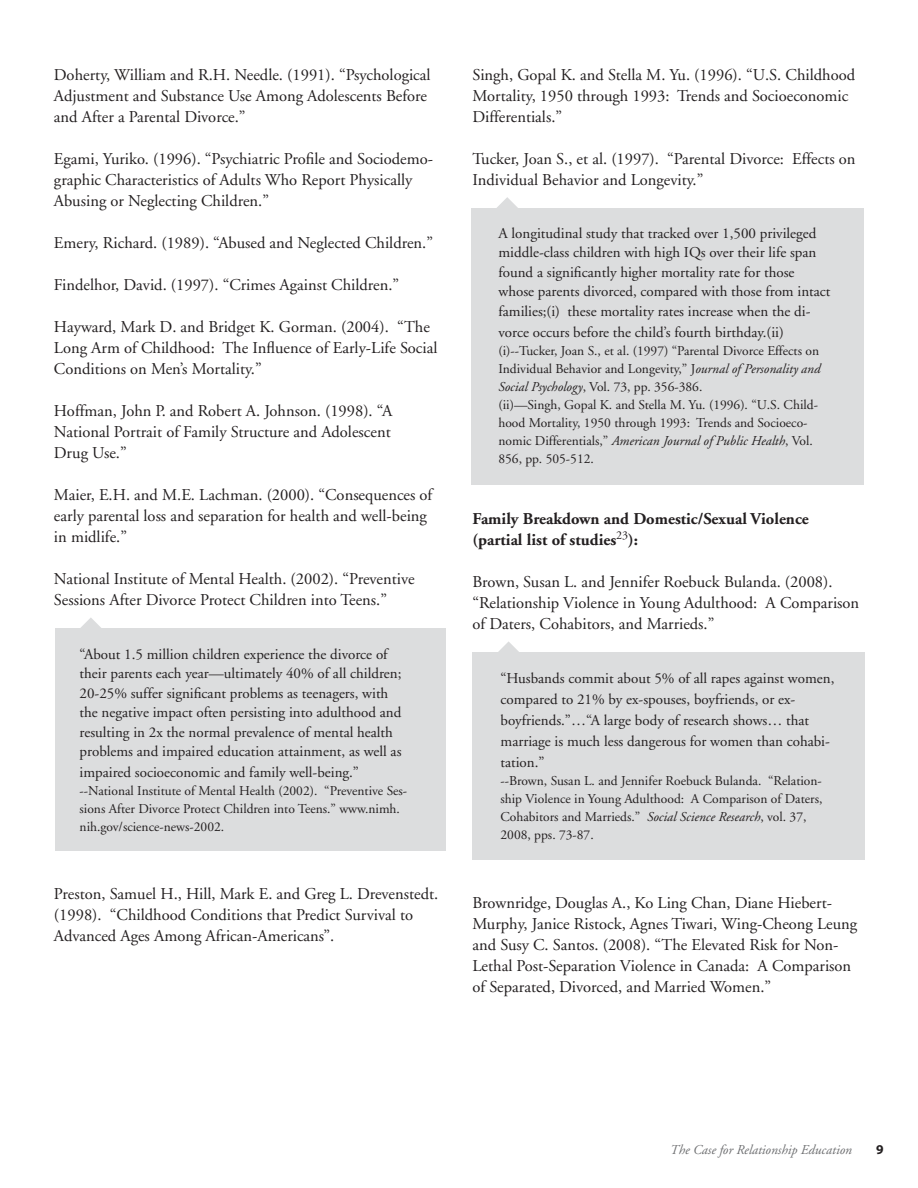
<style>
.page{position:relative;width:918px;height:1188px;background:#fff}
.page>*{position:absolute;margin:0;border:0;box-sizing:border-box;transform-origin:0 0}
.t1{font:16.5px/21px "Adobe Garamond";color:#231f20}
.t2{font:700 16.5px/21px "Adobe Garamond";color:#231f20}
.t3{font:15px/19.5px "Adobe Garamond";color:#231f20}
.t4{font:13.5px/18px "Adobe Garamond";color:#231f20}
.t5{font:italic 13.5px "Adobe Garamond";color:#6d6e70}
.t6{font:700 13.5px "Myriad Pro";color:#231f20}
.s1{font-style:italic}
</style>
<div class="page">
<div style="left:55px;top:629px;width:391px;height:222px;background:#dcddde"></div>
<svg style="left:79px;top:618px;width:24px;height:11px"></svg>
<div style="left:471px;top:209px;width:393px;height:276px;background:#dcddde"></div>
<svg style="left:495px;top:197px;width:24px;height:12px"></svg>
<div style="left:473px;top:653px;width:392px;height:207px;background:#dcddde"></div>
<svg style="left:497px;top:641px;width:23px;height:12px"></svg>
<p class="t1" style="left:54px;top:65px;width:378px">Doherty, William and R.H. Needle. (1991). “Psychological<br>Adjustment and Substance Use Among Adolescents Before and After a Parental Divorce.”</p>
<p class="t1" style="left:54px;top:149px;width:381px">Egami, Yuriko. (1996). “Psychiatric Profile and Sociodemo&shy;graphic Characteristics of Adults Who Report Physically<br>Abusing or Neglecting Children.”</p>
<p class="t1" style="left:54px;top:233px;width:381px">Emery, Richard. (1989). “Abused and Neglected Children.”</p>
<p class="t1" style="left:54px;top:275px;width:347px">Findelhor, David. (1997). “Crimes Against Children.”</p>
<p class="t1" style="left:54px;top:317px;width:385px">Hayward, Mark D. and Bridget K. Gorman. (2004). “The<br>Long Arm of Childhood: The Influence of Early-Life Social<br>Conditions on Men’s Mortality.”</p>
<p class="t1" style="left:54px;top:401px;width:340px;text-align:justify">Hoffman, John P. and Robert A. Johnson. (1998). “A National Portrait of Family Structure and Adolescent Drug Use.”</p>
<p class="t1" style="left:54px;top:485px;width:380px">Maier, E.H. and M.E. Lachman. (2000). “Consequences of early parental loss and separation for health and well-being in midlife.”</p>
<p class="t1" style="left:54px;top:569px;width:362px">National Institute of Mental Health. (2002). “Preventive<br>Sessions After Divorce Protect Children into Teens.”</p>
<p class="t3" style="left:80px;top:645px;width:323px">“About 1.5 million children experience the divorce of their parents each year—ultimately 40% of all children; 20-25% suffer significant problems as teenagers, with the negative impact often persisting into adulthood and resulting in 2x the normal prevalence of mental health problems and impaired education attainment, as well as</p>
<p class="t3" style="left:80px;top:764px;width:281px">impaired socioeconomic and family well-being.”</p>
<p class="t4" style="left:80px;top:783px;width:329px">--National Institute of Mental Health (2002). “Preventive Ses&shy;sions After Divorce Protect Children into Teens.” www.nimh. nih.gov/science-news-2002.</p>
<p class="t1" style="left:54px;top:885px;width:386px">Preston, Samuel H., Hill, Mark E. and Greg L. Drevenstedt. (1998). “Childhood Conditions that Predict Survival to<br>Advanced Ages Among African-Americans”.</p>
<p class="t1" style="left:473px;top:65px;width:384px">Singh, Gopal K. and Stella M. Yu. (1996). “U.S. Childhood<br>Mortality, 1950 through 1993: Trends and Socioeconomic<br>Differentials.”</p>
<p class="t1" style="left:473px;top:149px;width:385px">Tucker, Joan S., et al. (1997). “Parental Divorce: Effects on<br>Individual Behavior and Longevity.”</p>
<p class="t3" style="left:498px;top:225px;width:334px">A longitudinal study that tracked over 1,500 privileged middle-class children with high IQs over their life span found a significantly higher mortality rate for those whose parents divorced, compared with those from intact families;(i) these mortality rates increase when the di-</p>
<p class="t3" style="left:498px;top:324px;width:287px">vorce occurs before the child’s fourth birthday.(ii)</p>
<p class="t4" style="left:498px;top:343px;width:324px">(i)--Tucker, Joan S., et al. (1997) “Parental Divorce Effects on Individual Behavior and Longevity,” J<span class="s1">ournal of Personality and Social Psychology</span>, Vol. 73, pp. 356-386.<br>(ii)—Singh, Gopal K. and Stella M. Yu. (1996). “U.S. Child&shy;hood Mortality, 1950 through 1993: Trends and Socioeco&shy;nomic Differentials,” <span class="s1">American Journal of Public Health</span>, Vol.<br>856, pp. 505-512.</p>
<p class="t2" style="left:473px;top:509px;width:338px">Family Breakdown and Domestic/Sexual Violence (partial list of studies<sup>23</sup>):</p>
<p class="t1" style="left:472px;top:572px;width:388px">Brown, Susan L. and Jennifer Roebuck Bulanda. (2008). “Relationship Violence in Young Adulthood: A Comparison of Daters, Cohabitors, and Marrieds.”</p>
<p class="t3" style="left:501px;top:669px;width:335px;line-height:21px">“Husbands commit about 5% of all rapes against women, compared to 21% by ex-spouses, boyfriends, or ex&shy;boyfriends.”…“A large body of research shows… that marriage is much less dangerous for women than cohabi&shy;tation.”</p>
<p class="t4" style="left:501px;top:773px;width:323px">--Brown, Susan L. and Jennifer Roebuck Bulanda. “Relation&shy;ship Violence in Young Adulthood: A Comparison of Daters, Cohabitors and Marrieds.” <span class="s1">Social Science Research</span>, vol. 37, 2008, pps. 73-87.</p>
<p class="t1" style="left:472px;top:893px;width:386px">Brownridge, Douglas A., Ko Ling Chan, Diane Hiebert-Murphy, Janice Ristock, Agnes Tiwari, Wing-Cheong Leung and Susy C. Santos. (2008). “The Elevated Risk for Non-Lethal Post-Separation Violence in Canada: A Comparison of Separated, Divorced, and Married Women.”</p>
<p class="t5" style="left:670px;top:1144px;width:183px">The Case for Relationship Education</p>
<p class="t6" style="left:876px;top:1142px;width:9px">9</p>
</div>
